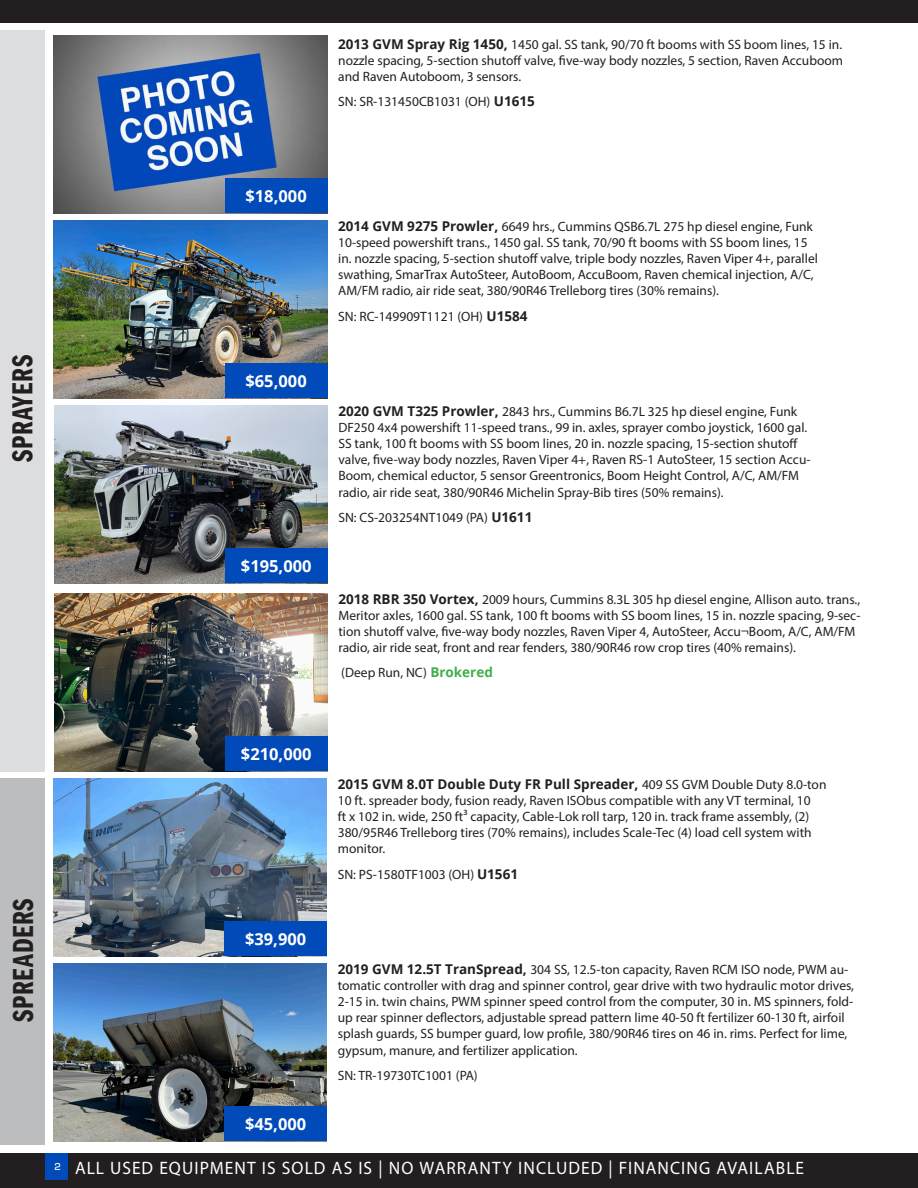
<style>
.page{position:relative;width:918px;height:1188px;background:#fff}
.page>*{position:absolute;margin:0;border:0;box-sizing:border-box;transform-origin:0 0}
.t1{font:30px "Franklin Gothic URW Com Dem";letter-spacing:.02em;color:#231f20}
.t2{font:18px "Myriad Pro";letter-spacing:.055em;color:#fff}
.t3{font:700 16.5px "Open Sans";color:#fff}
.Text{font:13.5px/16.2px "Myriad Pro";color:#231f20}
.s1{font-family:"Open Sans";font-weight:700}
.s2{font-family:"Open Sans";font-weight:700;color:#40ae49}
.s3{font-family:"Eurostile";font-weight:500;font-size:10.5px}
</style>
<div class="page">
<div style="left:0;top:0;width:918px;height:22px;background:#231f20"></div>
<div style="left:0;top:1154px;width:918px;height:34px;background:#231f20"></div>
<div style="left:45px;top:1154px;width:22px;height:26px;background:#004aba"></div>
<img style="left:54px;top:220px;width:273px;height:178px">
<div style="left:225px;top:363px;width:102px;height:35px;background:#004aba"></div>
<div style="left:0;top:30px;width:45px;height:741px;background:#dcdddf"></div>
<img style="left:53px;top:778px;width:274px;height:178px">
<div style="left:224px;top:921px;width:103px;height:35px;background:#004aba"></div>
<div style="left:0;top:778px;width:45px;height:367px;background:#bbbdbf"></div>
<img style="left:54px;top:405px;width:274px;height:178px">
<div style="left:225px;top:548px;width:103px;height:35px;background:#004aba"></div>
<img style="left:54px;top:593px;width:274px;height:178px">
<div style="left:225px;top:736px;width:103px;height:35px;background:#004aba"></div>
<img style="left:53px;top:963px;width:274px;height:178px">
<div style="left:224px;top:1107px;width:103px;height:34px;background:#004aba"></div>
<img style="left:54px;top:35px;width:273px;height:178px">
<div style="left:225px;top:178px;width:102px;height:35px;background:#004aba"></div>
<p class="Text" style="left:338px;top:36px;width:506px;text-align:justify"><span class="s1">2013 GVM Spray Rig 1450,</span> 1450 gal. SS tank, 90/70 ft booms with SS boom lines, 15 in. nozzle spacing, 5-section shutoff valve, five-way body nozzles, 5 section, Raven Accuboom and Raven Autoboom, 3 sensors.</p>
<p class="Text" style="left:338px;top:93px;width:198px">SN: SR-131450CB1031 (OH) <span class="s1">U1615</span></p>
<p class="t1" style="left:6px;top:462px;width:109px;rotate:-90deg">SPRAYERS</p>
<p class="t3" style="left:245px;top:184px;width:63px">$18,000</p>
<p class="t3" style="left:245px;top:369px;width:63px">$65,000</p>
<p class="t3" style="left:241px;top:555px;width:72px">$195,000</p>
<p class="Text" style="left:338px;top:218px;width:481px"><span class="s1">2014 GVM 9275 Prowler,</span> 6649 hrs., Cummins QSB6.7L 275 hp diesel engine, Funk 10-speed powershift trans., 1450 gal. SS tank, 70/90 ft booms with SS boom lines, 15 in. nozzle spacing, 5-section shutoff valve, triple body nozzles, Raven Viper 4+, parallel swathing, SmarTrax AutoSteer, AutoBoom, AccuBoom, Raven chemical injection, A/C, AM/FM radio, air ride seat, 380/90R46 Trelleborg tires (30% remains).</p>
<p class="Text" style="left:338px;top:308px;width:191px">SN: RC-149909T1121 (OH) <span class="s1">U1584</span></p>
<p class="Text" style="left:338px;top:403px;width:474px"><span class="s1">2020 GVM T325 Prowler,</span> 2843 hrs., Cummins B6.7L 325 hp diesel engine, Funk DF250 4x4 powershift 11-speed trans., 99 in. axles, sprayer combo joystick, 1600 gal.<br>SS tank, 100 ft booms with SS boom lines, 20 in. nozzle spacing, 15-section shutoff valve, five-way body nozzles, Raven Viper 4+, Raven RS-1 AutoSteer, 15 section Accu-Boom, chemical eductor, 5 sensor Greentronics, Boom Height Control, A/C, AM/FM radio, air ride seat, 380/90R46 Michelin Spray-Bib tires (50% remains).</p>
<p class="Text" style="left:338px;top:509px;width:196px">SN: CS-203254NT1049 (PA) <span class="s1">U1611</span></p>
<p class="Text" style="left:338px;top:591px;width:524px"><span class="s1">2018 RBR 350 Vortex,</span> 2009 hours, Cummins 8.3L 305 hp diesel engine, Allison auto. trans., Meritor axles, 1600 gal. SS tank, 100 ft booms with SS boom lines, 15 in. nozzle spacing, 9-sec&shy;tion shutoff valve, five-way body nozzles, Raven Viper 4, AutoSteer, Accu¬Boom, A/C, AM/FM radio, air ride seat, front and rear fenders, 380/90R46 row crop tires (40% remains).</p>
<p class="Text" style="left:341px;top:665px;width:153px">(Deep Run, NC) <span class="s2">Brokered</span></p>
<p class="t1" style="left:6px;top:1022px;width:125px;rotate:-90deg">SPREADERS</p>
<p class="t3" style="left:241px;top:742px;width:72px">$210,000</p>
<p class="t3" style="left:245px;top:927px;width:63px">$39,900</p>
<p class="t3" style="left:245px;top:1113px;width:63px">$45,000</p>
<p class="Text" style="left:338px;top:776px;width:490px"><span class="s1">2015 GVM 8.0T Double Duty FR Pull Spreader,</span> 409 SS GVM Double Duty 8.0-ton 10 ft. spreader body, fusion ready, Raven ISObus compatible with any VT terminal, 10<br>ft x 102 in. wide, 250 ft³ capacity, Cable-Lok roll tarp, 120 in. track frame assembly, (2)<br>380/95R46 Trelleborg tires (70% remains), includes Scale-Tec (4) load cell system with monitor.</p>
<p class="Text" style="left:338px;top:866px;width:182px">SN: PS-1580TF1003 (OH) <span class="s1">U1561</span></p>
<p class="Text" style="left:338px;top:961px;width:518px"><span class="s1">2019 GVM 12.5T TranSpread,</span> 304 SS, 12.5-ton capacity, Raven RCM ISO node, PWM au&shy;tomatic controller with drag and spinner control, gear drive with two hydraulic motor drives, 2-15 in. twin chains, PWM spinner speed control from the computer, 30 in. MS spinners, fold&shy;up rear spinner deflectors, adjustable spread pattern lime 40-50 ft fertilizer 60-130 ft, airfoil splash guards, SS bumper guard, low profile, 380/90R46 tires on 46 in. rims. Perfect for lime, gypsum, manure, and fertilizer application.</p>
<p class="Text" style="left:338px;top:1067px;width:141px">SN: TR-19730TC1001 (PA)</p>
<h2 class="t2" style="left:54px;top:1153px;width:751px"><span class="s3">2</span> ALL USED EQUIPMENT IS SOLD AS IS | NO WARRANTY INCLUDED | FINANCING AVAILABLE</h2>
<h2 class="t2" style="left:75px;top:1153px;width:299px">ALL USED EQUIPMENT IS SOLD AS IS</h2>
<h2 class="t2" style="left:378px;top:1157px;width:427px">| NO WARRANTY INCLUDED | FINANCING AVAILABLE</h2>
</div>
